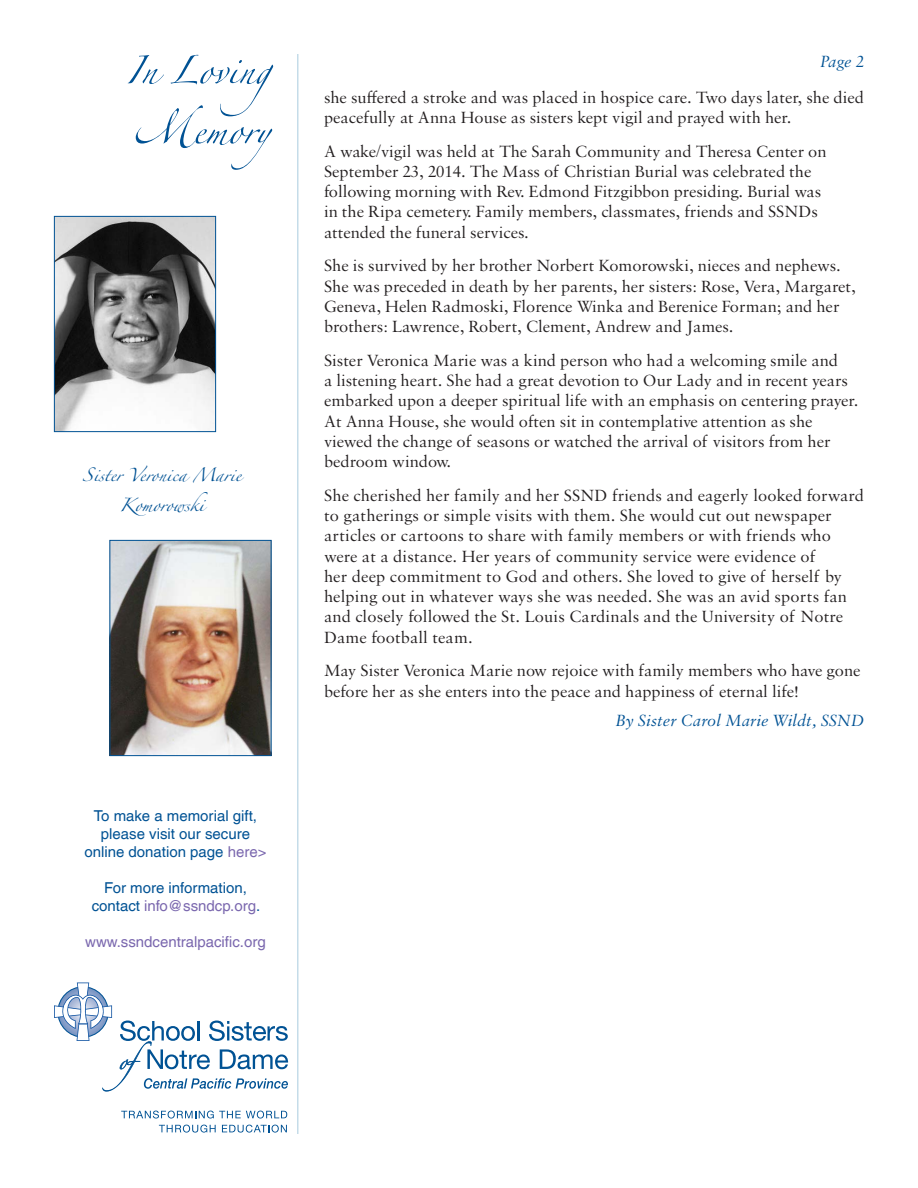
<style>
.page{position:relative;width:918px;height:1188px;background:#fff}
.page>*{position:absolute;margin:0;border:0;box-sizing:border-box;transform-origin:0 0}
.t1{font:63px/60px "Zapfino Extra LT Pro";color:#005294}
.Script_Name{font:30px/30px "Zapfino Extra LT Pro";color:#005294;text-align:center}
.t2{font:17.25px/20.2px "Sabon MT Pro";color:#231f20}
.Page__-_Continued{font:italic 17.25px "Sabon MT Pro";color:#005294}
.Contact_info{font:15px/18px "Helvetica LT Com";color:#005294;text-align:center}
.Contact_info-2{font:15px "Helvetica LT Com";color:#7a67ae}
.s1{color:#7a67ae}
</style>
<div class="page">
<hr style="left:297px;top:54px;width:1px;height:1080px;background:#c5dce9">
<svg style="left:121px;top:1111px;width:166px;height:8px"></svg>
<svg style="left:159px;top:1125px;width:57px;height:8px"></svg>
<svg style="left:222px;top:1125px;width:65px;height:8px"></svg>
<svg style="left:54px;top:982px;width:234px;height:110px"></svg>
<img style="left:112px;top:542px;width:158px;height:212px">
<div style="left:110px;top:540px;width:162px;height:216px;border:1px solid #005294"></div>
<img style="left:56px;top:218px;width:158px;height:212px">
<div style="left:54px;top:216px;width:162px;height:216px;border:1px solid #005294"></div>
<h1 class="t1" style="left:125px;top:31px;width:184px">In Loving<br>Memory</h1>
<p class="Page__-_Continued" style="left:820px;top:51px;width:45px">Page 2</p>
<p class="t2" style="left:324px;top:87px;width:541px">she suffered a stroke and was placed in hospice care. Two days later, she died peacefully at Anna House as sisters kept vigil and prayed with her.</p>
<p class="t2" style="left:324px;top:141px;width:504px">A wake/vigil was held at The Sarah Community and Theresa Center on September 23, 2014. The Mass of Christian Burial was celebrated the following morning with Rev. Edmond Fitzgibbon presiding. Burial was in the Ripa cemetery. Family members, classmates, friends and SSNDs attended the funeral services.</p>
<p class="t2" style="left:324px;top:255px;width:533px">She is survived by her brother Norbert Komorowski, nieces and nephews.<br>She was preceded in death by her parents, her sisters: Rose, Vera, Margaret, Geneva, Helen Radmoski, Florence Winka and Berenice Forman; and her brothers: Lawrence, Robert, Clement, Andrew and James.</p>
<p class="t2" style="left:324px;top:350px;width:536px">Sister Veronica Marie was a kind person who had a welcoming smile and<br>a listening heart. She had a great devotion to Our Lady and in recent years embarked upon a deeper spiritual life with an emphasis on centering prayer.<br>At Anna House, she would often sit in contemplative attention as she viewed the change of seasons or watched the arrival of visitors from her bedroom window.</p>
<p class="t2" style="left:324px;top:485px;width:542px">She cherished her family and her SSND friends and eagerly looked forward to gatherings or simple visits with them. She would cut out newspaper articles or cartoons to share with family members or with friends who were at a distance. Her years of community service were evidence of<br>her deep commitment to God and others. She loved to give of herself by helping out in whatever ways she was needed. She was an avid sports fan and closely followed the St. Louis Cardinals and the University of Notre Dame football team.</p>
<p class="t2" style="left:324px;top:660px;width:538px">May Sister Veronica Marie now rejoice with family members who have gone before her as she enters into the peace and happiness of eternal life!</p>
<p class="Page__-_Continued" style="left:615px;top:710px;width:250px">By Sister Carol Marie Wildt, SSND</p>
<p class="Script_Name" style="left:83px;top:456px;width:160px">Sister Veronica Marie<br>Komorowski</p>
<p class="Contact_info" style="left:84px;top:806px;width:184px">To make a memorial gift, please visit our secure online donation page <span class="s1">here&gt;</span></p>
<p class="Contact_info" style="left:92px;top:878px;width:170px">For more information, contact <span class="s1">info@ssndcp.org</span>.</p>
<p class="Contact_info-2" style="left:85px;top:933px;width:182px">www.ssndcentralpacific.org</p>
</div>
